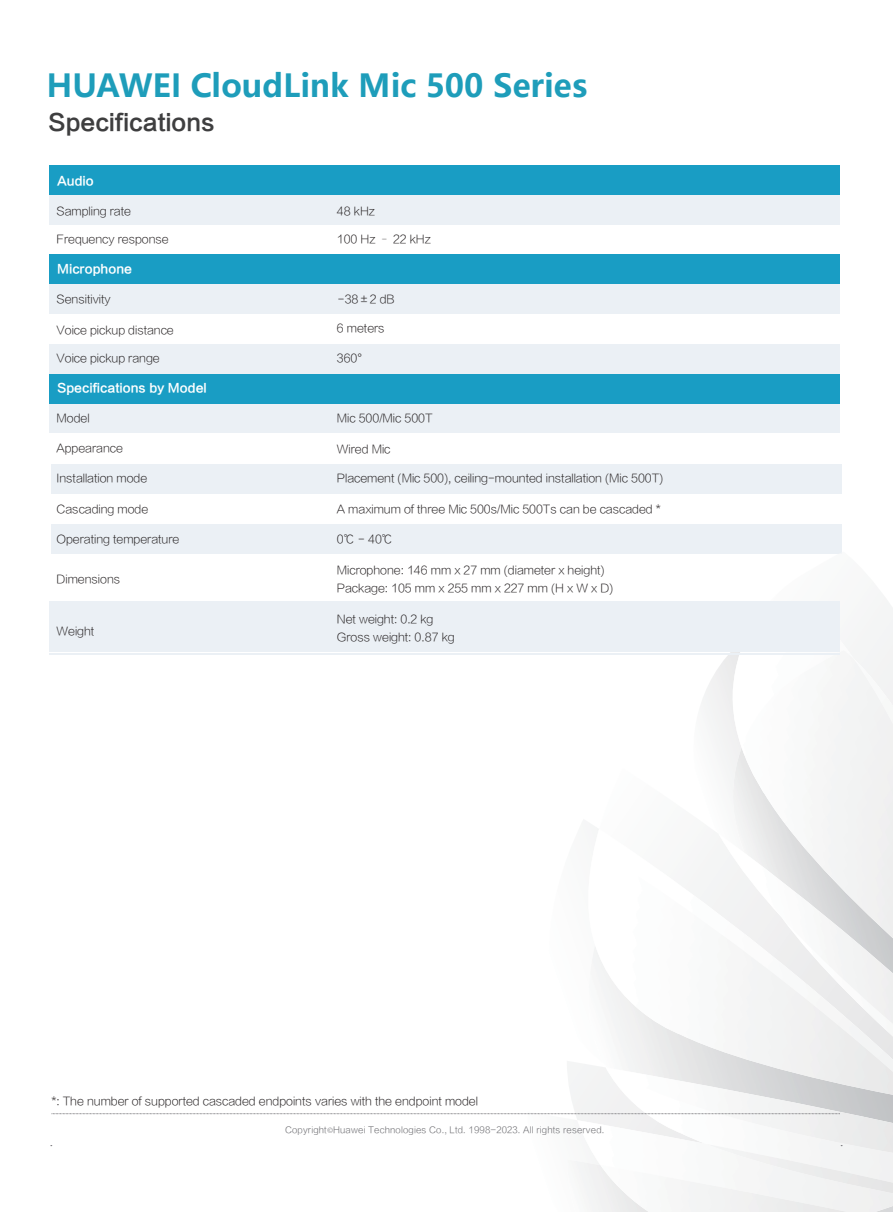
<style>
.page{position:relative;width:893px;height:1212px;background:#fff}
.page>*{position:absolute;margin:0;border:0;box-sizing:border-box;transform-origin:0 0}
.t1{font:700 31.5px "Microsoft Ya Hei";color:#1e9dba}
.t2{font:22.5px "FZLTZHK GBK1 0";color:#3e3e3f}
.t3{font:12px "FZLTZHK GBK1 0";color:#fff}
.t4{font:11.25px/18px "FZLTXHK GBK1 0";color:#231f20}
.t5{font:9px "FZLTXHK";color:#727276}
.s1{font-family:"Adobe Song Std";font-weight:300}
</style>
<div class="page">
<div style="left:51px;top:524px;width:791px;height:30px;background:#ebf0f5"></div>
<div style="left:49px;top:195px;width:791px;height:30px;background:#ebf0f5"></div>
<img style="left:595px;top:866px;width:298px;height:195px">
<div style="left:718px;top:853px;width:24px;height:64px;background:#f3f3f3"></div>
<img style="left:744px;top:969px;width:149px;height:84px">
<svg style="left:702px;top:601px;width:191px;height:252px"></svg>
<img style="left:731px;top:602px;width:123px;height:145px">
<img style="left:742px;top:650px;width:151px;height:319px">
<svg style="left:51px;top:1061px;width:842px;height:151px"></svg>
<div style="left:49px;top:165px;width:791px;height:30px;background:#199dc4"></div>
<div style="left:49px;top:284px;width:791px;height:30px;background:#ebf0f5"></div>
<div style="left:49px;top:344px;width:791px;height:30px;background:#ebf0f5"></div>
<div style="left:49px;top:255px;width:791px;height:29px;background:#199dc4"></div>
<div style="left:49px;top:403px;width:791px;height:30px;background:#ebf0f5"></div>
<div style="left:51px;top:464px;width:791px;height:30px;background:#ebf0f5"></div>
<div style="left:49px;top:374px;width:791px;height:29px;background:#199dc4"></div>
<div style="left:49px;top:601px;width:791px;height:51px;background:#ebf0f5"></div>
<hr style="left:49px;top:653px;width:791px;height:2px;background:#ebf0f5">
<h1 class="t1" style="left:47px;top:64px;width:542px">HUAWEI CloudLink Mic 500 Series</h1>
<h2 class="t2" style="left:48px;top:110px;width:168px">Specifications</h2>
<p class="t3" style="left:57px;top:174px;width:38px">Audio</p>
<p class="t4" style="left:57px;top:202px;width:76px">Sampling rate</p>
<p class="t4" style="left:337px;top:202px;width:40px">48 kHz</p>
<p class="t4" style="left:57px;top:230px;width:114px">Frequency response</p>
<p class="t4" style="left:337px;top:230px;width:95px">100 Hz – 22 kHz</p>
<p class="t3" style="left:57px;top:262px;width:77px">Microphone</p>
<p class="t4" style="left:57px;top:291px;width:56px">Sensitivity</p>
<p class="t4" style="left:57px;top:321px;width:119px">Voice pickup distance</p>
<p class="t4" style="left:57px;top:349px;width:105px">Voice pickup range</p>
<p class="t3" style="left:57px;top:381px;width:151px">Specifications by Model</p>
<p class="t4" style="left:57px;top:410px;width:35px">Model</p>
<p class="t4" style="left:338px;top:291px;width:58px">-38±2 dB</p>
<p class="t4" style="left:337px;top:319px;width:49px">6 meters</p>
<p class="t4" style="left:337px;top:349px;width:33px">360°</p>
<p class="t4" style="left:337px;top:410px;width:97px">Mic 500/Mic 500T</p>
<p class="t4" style="left:57px;top:439px;width:68px">Appearance</p>
<p class="t4" style="left:337px;top:440px;width:55px">Wired Mic</p>
<p class="t4" style="left:57px;top:470px;width:92px">Installation mode</p>
<p class="t4" style="left:337px;top:470px;width:328px">Placement (Mic 500), ceiling-mounted installation (Mic 500T)</p>
<p class="t4" style="left:57px;top:500px;width:93px">Cascading mode</p>
<p class="t4" style="left:337px;top:500px;width:325px">A maximum of three Mic 500s/Mic 500Ts can be cascaded *</p>
<p class="t4" style="left:57px;top:531px;width:124px">Operating temperature</p>
<p class="t4" style="left:337px;top:531px;width:58px">0℃ - 40℃</p>
<p class="t4" style="left:57px;top:570px;width:65px">Dimensions</p>
<p class="t4" style="left:337px;top:561px;width:278px">Microphone: 146 mm x 27 mm (diameter x height)<br>Package: 105 mm x 255 mm x 227 mm (H x W x D)</p>
<p class="t4" style="left:57px;top:622px;width:39px">Weight</p>
<p class="t4" style="left:337px;top:611px;width:119px">Net weight: 0.2 kg<br>Gross weight: 0.87 kg</p>
<p class="t4" style="left:51px;top:1093px;width:428px">*: The number of supported cascaded endpoints varies with the endpoint model</p>
<p class="t5" style="left:285px;top:1124px;width:321px">Copyright<span class="s1">©</span>Huawei Technologies Co., Ltd. 1998-2023. All rights reserved.</p>
</div>
